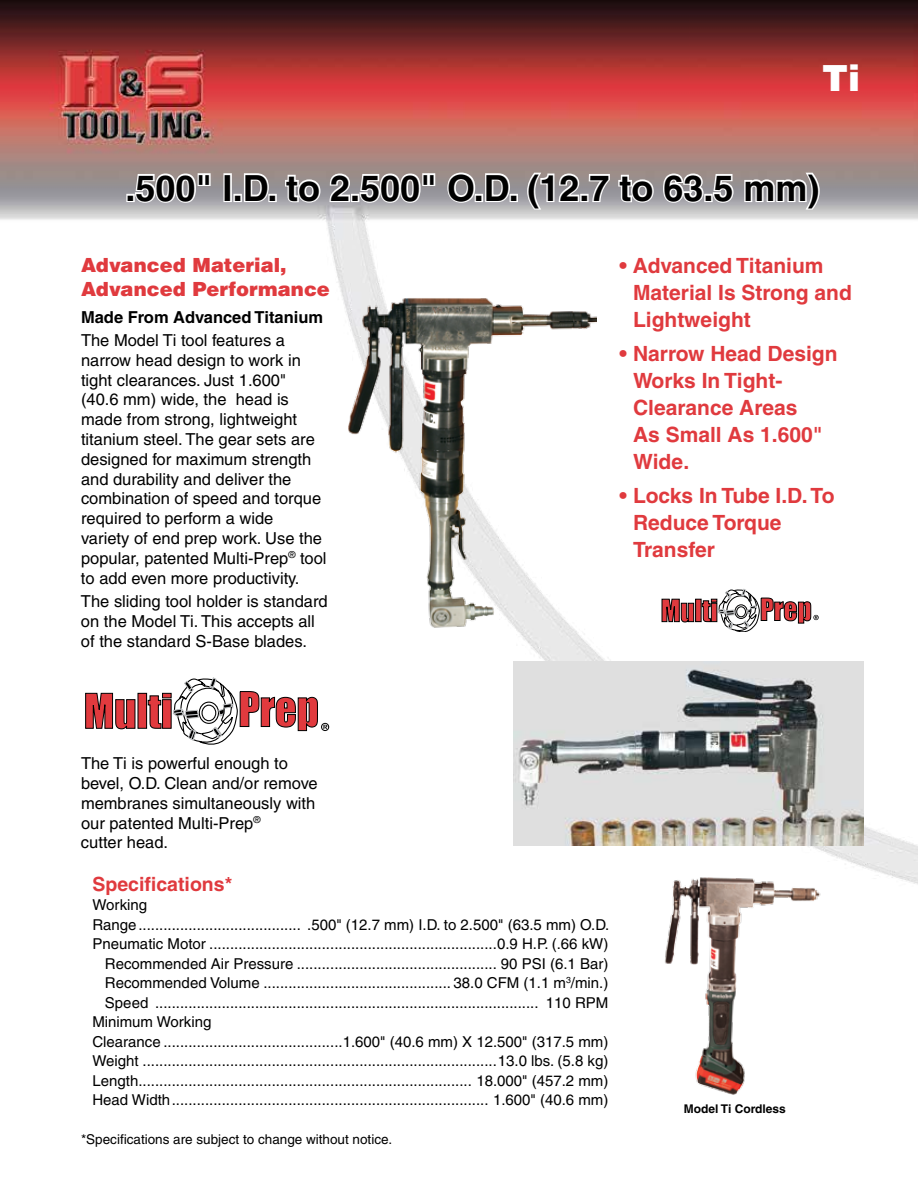
<style>
.page{position:relative;width:918px;height:1188px;background:#fff}
.page>*{position:absolute;margin:0;border:0;box-sizing:border-box;transform-origin:0 0}
.t1{font:700 36px "Helvetica";color:#000}
.t2{font:900 36px "Helvetica";color:#fff}
.t3{font:700 21px/27px "Helvetica";color:#e03a3e}
.t4{font:900 19.5px/23.4px "Helvetica";letter-spacing:.005em;color:#e03a3e}
.t5{font:700 19.5px "Helvetica";color:#e03a3e}
.t6{font:16.5px/19.8px "Helvetica";color:#000}
.t7{font:700 16.5px "Helvetica";color:#000}
.t8{font:15px "Helvetica";color:#000}
.t9{font:13.5px "Helvetica";color:#000}
.t10{font:700 12px "Helvetica";color:#000}
</style>
<div class="page">
<img style="left:0;top:0;width:918px;height:884px">
<div style="left:92px;top:875px;width:523px;height:237px;background:#fff"></div>
<svg style="left:85px;top:691px;width:51px;height:39px"></svg>
<div style="left:138px;top:693px;width:9px;height:35px;background:#e13a3e"></div>
<div style="left:138px;top:693px;width:9px;height:36px;border:1px solid #000"></div>
<svg style="left:147px;top:677px;width:182px;height:72px"></svg>
<div style="left:126px;top:194px;width:9px;height:8px;border:3px solid #fff"></div>
<svg style="left:133px;top:172px;width:64px;height:32px"></svg>
<div style="left:204px;top:173px;width:7px;height:13px;border:3px solid #fff"></div>
<div style="left:198px;top:173px;width:6px;height:13px;border:3px solid #fff"></div>
<div style="left:223px;top:173px;width:9px;height:29px;border:3px solid #fff"></div>
<div style="left:233px;top:194px;width:9px;height:8px;border:3px solid #fff"></div>
<svg style="left:242px;top:172px;width:28px;height:32px"></svg>
<div style="left:268px;top:194px;width:9px;height:8px;border:3px solid #fff"></div>
<svg style="left:284px;top:172px;width:68px;height:32px"></svg>
<div style="left:351px;top:194px;width:8px;height:8px;border:3px solid #fff"></div>
<svg style="left:358px;top:172px;width:64px;height:32px"></svg>
<div style="left:429px;top:173px;width:6px;height:13px;border:3px solid #fff"></div>
<div style="left:422px;top:173px;width:7px;height:13px;border:3px solid #fff"></div>
<svg style="left:446px;top:171px;width:31px;height:33px"></svg>
<div style="left:475px;top:194px;width:8px;height:8px;border:3px solid #fff"></div>
<svg style="left:484px;top:172px;width:28px;height:32px"></svg>
<div style="left:510px;top:194px;width:8px;height:8px;border:3px solid #fff"></div>
<svg style="left:526px;top:171px;width:55px;height:41px"></svg>
<div style="left:580px;top:194px;width:9px;height:8px;border:3px solid #fff"></div>
<svg style="left:587px;top:172px;width:24px;height:32px"></svg>
<svg style="left:617px;top:173px;width:38px;height:31px"></svg>
<svg style="left:662px;top:171px;width:43px;height:33px"></svg>
<div style="left:704px;top:194px;width:9px;height:8px;border:3px solid #fff"></div>
<svg style="left:711px;top:172px;width:24px;height:32px"></svg>
<svg style="left:743px;top:170px;width:78px;height:41px"></svg>
<svg style="left:661px;top:593px;width:34px;height:30px"></svg>
<div style="left:696px;top:599px;width:5px;height:23px;background:#e03a3e"></div>
<div style="left:695px;top:599px;width:7px;height:23px;border:1px solid #000"></div>
<svg style="left:701px;top:588px;width:118px;height:44px"></svg>
<img style="left:513px;top:662px;width:351px;height:183px">
<img style="left:348px;top:297px;width:248px;height:333px">
<img style="left:662px;top:875px;width:164px;height:220px">
<h1 class="t2" style="left:822px;top:55px;width:39px">Ti</h1>
<h1 class="t1" style="left:126px;top:166px;width:695px">.500" I.D. to 2.500" O.D. (12.7 to 63.5 mm)</h1>
<h3 class="t4" style="left:81px;top:253px;width:250px">Advanced Material,<br>Advanced Performance</h3>
<p class="t7" style="left:81px;top:307px;width:244px">Made From Advanced Titanium</p>
<p class="t6" style="left:81px;top:330px;width:247px">The Model Ti tool features a narrow head design to work in tight clearances. Just 1.600" (40.6 mm) wide, the head is made from strong, lightweight titanium steel. The gear sets are designed for maximum strength and durability and deliver the combination of speed and torque required to perform a wide<br>variety of end prep work. Use the popular, patented Multi-Prep<sup>®</sup> tool to add even more productivity.</p>
<p class="t6" style="left:81px;top:591px;width:248px">The sliding tool holder is standard on the Model Ti. This accepts all of the standard S-Base blades.</p>
<h2 class="t3" style="left:633px;top:252px;width:220px;text-indent:-14px">• Advanced Titanium<br>Material Is Strong and<br>Lightweight</h2>
<h2 class="t3" style="left:633px;top:340px;width:206px;text-indent:-14px">• Narrow Head Design<br>Works In Tight-<br>Clearance Areas<br>As Small As 1.600"<br>Wide.</h2>
<h2 class="t3" style="left:633px;top:482px;width:203px;text-indent:-14px">• Locks In Tube I.D. To<br>Reduce Torque<br>Transfer</h2>
<p class="t6" style="left:81px;top:754px;width:238px">The Ti is powerful enough to bevel, O.D. Clean and/or remove membranes simultaneously with our patented Multi-Prep<sup>®<br></sup>cutter head.</p>
<h3 class="t5" style="left:92px;top:872px;width:141px">Specifications*</h3>
<p class="t8" style="left:92px;top:896px;width:56px">Working</p>
<p class="t8" style="left:92px;top:916px;width:518px">Range....................................... .500" (12.7 mm) I.D. to 2.500" (63.5 mm) O.D.</p>
<p class="t8" style="left:92px;top:935px;width:518px">Pneumatic Motor .....................................................................0.9 H.P. (.66 kW)</p>
<p class="t8" style="left:105px;top:955px;width:505px">Recommended Air Pressure ................................................ 90 PSI (6.1 Bar)</p>
<p class="t8" style="left:105px;top:974px;width:505px">Recommended Volume ............................................. 38.0 CFM (1.1 m<sup>3</sup>/min.)</p>
<p class="t8" style="left:105px;top:994px;width:505px">Speed ............................................................................................ 110 RPM</p>
<p class="t8" style="left:92px;top:1013px;width:121px">Minimum Working</p>
<p class="t8" style="left:92px;top:1033px;width:517px">Clearance ...........................................1.600" (40.6 mm) X 12.500" (317.5 mm)</p>
<p class="t8" style="left:92px;top:1052px;width:518px">Weight .....................................................................................13.0 lbs. (5.8 kg)</p>
<p class="t8" style="left:92px;top:1072px;width:518px">Length................................................................................ 18.000" (457.2 mm)</p>
<p class="t8" style="left:92px;top:1091px;width:518px">Head Width............................................................................ 1.600" (40.6 mm)</p>
<p class="t9" style="left:81px;top:1132px;width:313px">*Specifications are subject to change without notice.</p>
<p class="t10" style="left:684px;top:1101px;width:103px">Model Ti Cordless</p>
</div>
